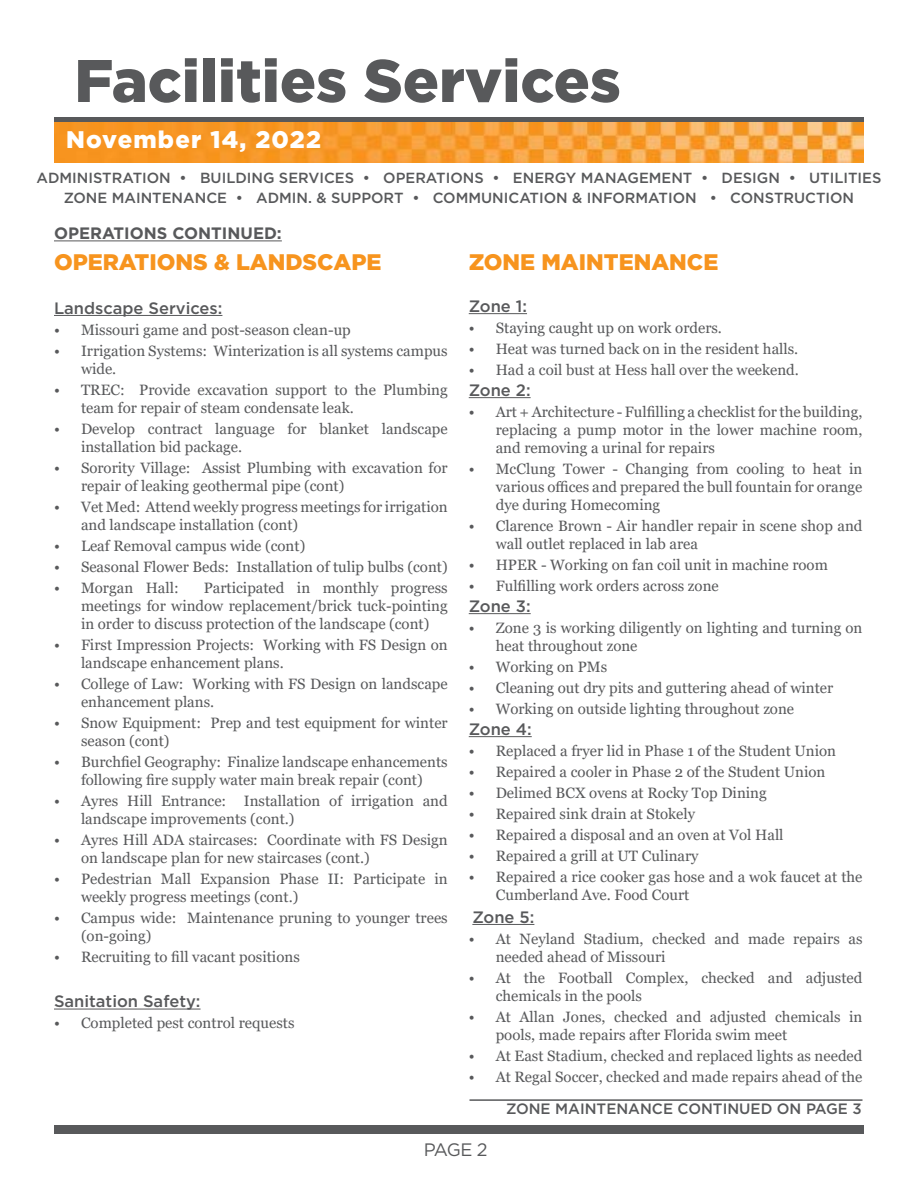
<style>
.page{position:relative;width:918px;height:1188px;background:#fff}
.page>*{position:absolute;margin:0;border:0;box-sizing:border-box;transform-origin:0 0}
.t1{font:900 60px "Gotham";color:#58595b}
.t2{font:900 24px "Gotham";letter-spacing:.05em;color:#fff}
.t3{font:900 22.5px "Gotham";color:#f7941e}
.t4{font:18px "Gotham";color:#58595b}
.t5{font:500 16.5px "Gotham";color:#58595b}
.t6{font:700 16.5px "Gotham";color:#58595b}
.t7{font:15px/18px "Georgia";color:#58595b}
.t8{font:500 15px "Gotham";color:#58595b}
.t9{font:500 14.7px/19.4px "Gotham";color:#58595b;text-align:center}
</style>
<div class="page">
<div style="left:54px;top:1125px;width:810px;height:9px;background:#58595b"></div>
<div style="left:54px;top:117px;width:810px;height:6px;background:#58595b"></div>
<img style="left:54px;top:122px;width:810px;height:40px">
<hr style="left:470px;top:1099px;width:392px;height:2px;background:#58595b">
<hr style="left:54px;top:315px;width:168px;height:1px;background:#58595b">
<hr style="left:54px;top:1009px;width:147px;height:1px;background:#58595b">
<hr style="left:469px;top:313px;width:58px;height:1px;background:#58595b">
<hr style="left:469px;top:397px;width:62px;height:1px;background:#58595b">
<hr style="left:469px;top:613px;width:62px;height:1px;background:#58595b">
<hr style="left:469px;top:736px;width:63px;height:1px;background:#58595b">
<hr style="left:472px;top:924px;width:62px;height:1px;background:#58595b">
<hr style="left:54px;top:240px;width:228px;height:1px;background:#58595b">
<h1 class="t1" style="left:74px;top:39px;width:548px">Facilities Services</h1>
<h2 class="t2" style="left:66px;top:123px;width:257px">November 14, 2022</h2>
<p class="t9" style="left:37px;top:168px;width:846px">ADMINISTRATION • BUILDING SERVICES • OPERATIONS • ENERGY MANAGEMENT • DESIGN • UTILITIES<br>ZONE MAINTENANCE • ADMIN. &amp; SUPPORT • COMMUNICATION &amp; INFORMATION • CONSTRUCTION</p>
<p class="t6" style="left:54px;top:222px;width:229px">OPERATIONS CONTINUED:</p>
<h3 class="t3" style="left:54px;top:247px;width:329px">OPERATIONS &amp; LANDSCAPE</h3>
<p class="t5" style="left:54px;top:297px;width:170px">Landscape Services:</p>
<p class="t7" style="left:54px;top:321px;width:298px">• Missouri game and post-season clean-up</p>
<p class="t7" style="left:81px;top:342px;width:368px;text-indent:-27px">• Irrigation Systems: Winterization is all systems campus wide.</p>
<p class="t7" style="left:81px;top:381px;width:368px;text-indent:-27px">• TREC: Provide excavation support to the Plumbing team for repair of steam condensate leak.</p>
<p class="t7" style="left:81px;top:420px;width:368px;text-indent:-27px">• Develop contract language for blanket landscape installation bid package.</p>
<p class="t7" style="left:81px;top:459px;width:368px;text-indent:-27px">• Sorority Village: Assist Plumbing with excavation for repair of leaking geothermal pipe (cont)</p>
<p class="t7" style="left:81px;top:498px;width:368px;text-indent:-27px">• Vet Med: Attend weekly progress meetings for irrigation and landscape installation (cont)</p>
<p class="t7" style="left:54px;top:537px;width:253px">• Leaf Removal campus wide (cont)</p>
<p class="t7" style="left:54px;top:558px;width:395px">• Seasonal Flower Beds: Installation of tulip bulbs (cont)</p>
<p class="t7" style="left:54px;top:579px;width:126px">• Morgan Hall:</p>
<p class="t7" style="left:81px;top:579px;width:368px;text-align:justify;text-indent:123px">Participated in monthly progress meetings for window replacement/brick tuck-pointing in order to discuss protection of the landscape (cont)</p>
<p class="t7" style="left:81px;top:636px;width:368px;text-indent:-27px">• First Impression Projects: Working with FS Design on landscape enhancement plans.</p>
<p class="t7" style="left:81px;top:675px;width:368px;text-indent:-27px">• College of Law: Working with FS Design on landscape enhancement plans.</p>
<p class="t7" style="left:81px;top:714px;width:368px;text-indent:-27px">• Snow Equipment: Prep and test equipment for winter season (cont)</p>
<p class="t7" style="left:54px;top:753px;width:395px;text-align:center">• Burchfiel Geography: Finalize landscape enhancements following fire supply water main break repair (cont)</p>
<p class="t7" style="left:81px;top:792px;width:368px;text-indent:-27px">• Ayres Hill Entrance: Installation of irrigation and landscape improvements (cont.)</p>
<p class="t7" style="left:81px;top:831px;width:368px;text-indent:-27px">• Ayres Hill ADA staircases: Coordinate with FS Design on landscape plan for new staircases (cont.)</p>
<p class="t7" style="left:81px;top:870px;width:368px;text-indent:-27px">• Pedestrian Mall Expansion Phase II: Participate in weekly progress meetings (cont.)</p>
<p class="t7" style="left:81px;top:909px;width:368px;text-indent:-27px">• Campus wide: Maintenance pruning to younger trees (on-going)</p>
<p class="t7" style="left:54px;top:948px;width:247px">• Recruiting to fill vacant positions</p>
<p class="t5" style="left:54px;top:991px;width:148px">Sanitation Safety:</p>
<p class="t7" style="left:54px;top:1015px;width:242px">• Completed pest control requests</p>
<h3 class="t3" style="left:469px;top:247px;width:251px">ZONE MAINTENANCE</h3>
<p class="t5" style="left:469px;top:295px;width:60px">Zone 1:</p>
<p class="t7" style="left:469px;top:319px;width:255px">• Staying caught up on work orders.</p>
<p class="t7" style="left:469px;top:340px;width:331px">• Heat was turned back on in the resident halls.</p>
<p class="t7" style="left:469px;top:361px;width:332px">• Had a coil bust at Hess hall over the weekend.</p>
<p class="t5" style="left:469px;top:379px;width:63px">Zone 2:</p>
<p class="t7" style="left:496px;top:403px;width:368px;text-align:justify;text-indent:-27px">• Art + Architecture - Fulfilling a checklist for the building, replacing a pump motor in the lower machine room, and removing a urinal for repairs</p>
<p class="t7" style="left:496px;top:460px;width:368px;text-align:justify;text-indent:-27px">• McClung Tower - Changing from cooling to heat in various offices and prepared the bull fountain for orange dye during Homecoming</p>
<p class="t7" style="left:496px;top:517px;width:368px;text-indent:-27px">• Clarence Brown - Air handler repair in scene shop and wall outlet replaced in lab area</p>
<p class="t7" style="left:469px;top:556px;width:361px">• HPER - Working on fan coil unit in machine room</p>
<p class="t7" style="left:469px;top:577px;width:252px">• Fulfilling work orders across zone</p>
<p class="t5" style="left:469px;top:595px;width:63px">Zone 3:</p>
<p class="t7" style="left:496px;top:619px;width:368px;text-indent:-27px">• Zone 3 is working diligently on lighting and turning on heat throughout zone</p>
<p class="t7" style="left:469px;top:658px;width:140px">• Working on PMs</p>
<p class="t7" style="left:469px;top:679px;width:366px">• Cleaning out dry pits and guttering ahead of winter</p>
<p class="t7" style="left:469px;top:700px;width:327px">• Working on outside lighting throughout zone</p>
<p class="t5" style="left:469px;top:718px;width:65px">Zone 4:</p>
<p class="t7" style="left:469px;top:742px;width:369px">• Replaced a fryer lid in Phase 1 of the Student Union</p>
<p class="t7" style="left:469px;top:763px;width:358px">• Repaired a cooler in Phase 2 of the Student Union</p>
<p class="t7" style="left:469px;top:784px;width:300px">• Delimed BCX ovens at Rocky Top Dining</p>
<p class="t7" style="left:469px;top:805px;width:228px">• Repaired sink drain at Stokely</p>
<p class="t7" style="left:469px;top:826px;width:316px">• Repaired a disposal and an oven at Vol Hall</p>
<p class="t7" style="left:469px;top:847px;width:231px">• Repaired a grill at UT Culinary</p>
<p class="t7" style="left:496px;top:868px;width:368px;text-indent:-27px">• Repaired a rice cooker gas hose and a wok faucet at the<br>Cumberland Ave. Food Court</p>
<p class="t5" style="left:472px;top:906px;width:64px">Zone 5:</p>
<p class="t7" style="left:496px;top:930px;width:368px;text-indent:-27px">• At Neyland Stadium, checked and made repairs as needed ahead of Missouri</p>
<p class="t7" style="left:496px;top:969px;width:368px;text-indent:-27px">• At the Football Complex, checked and adjusted chemicals in the pools</p>
<p class="t7" style="left:496px;top:1008px;width:368px;text-indent:-27px">• At Allan Jones, checked and adjusted chemicals in pools, made repairs after Florida swim meet</p>
<p class="t7" style="left:469px;top:1047px;width:395px">• At East Stadium, checked and replaced lights as needed</p>
<p class="t7" style="left:469px;top:1068px;width:395px">• At Regal Soccer, checked and made repairs ahead of the</p>
<p class="t8" style="left:506px;top:1099px;width:357px">ZONE MAINTENANCE CONTINUED ON PAGE 3</p>
<p class="t4" style="left:424px;top:1138px;width:65px">PAGE 2</p>
</div>
